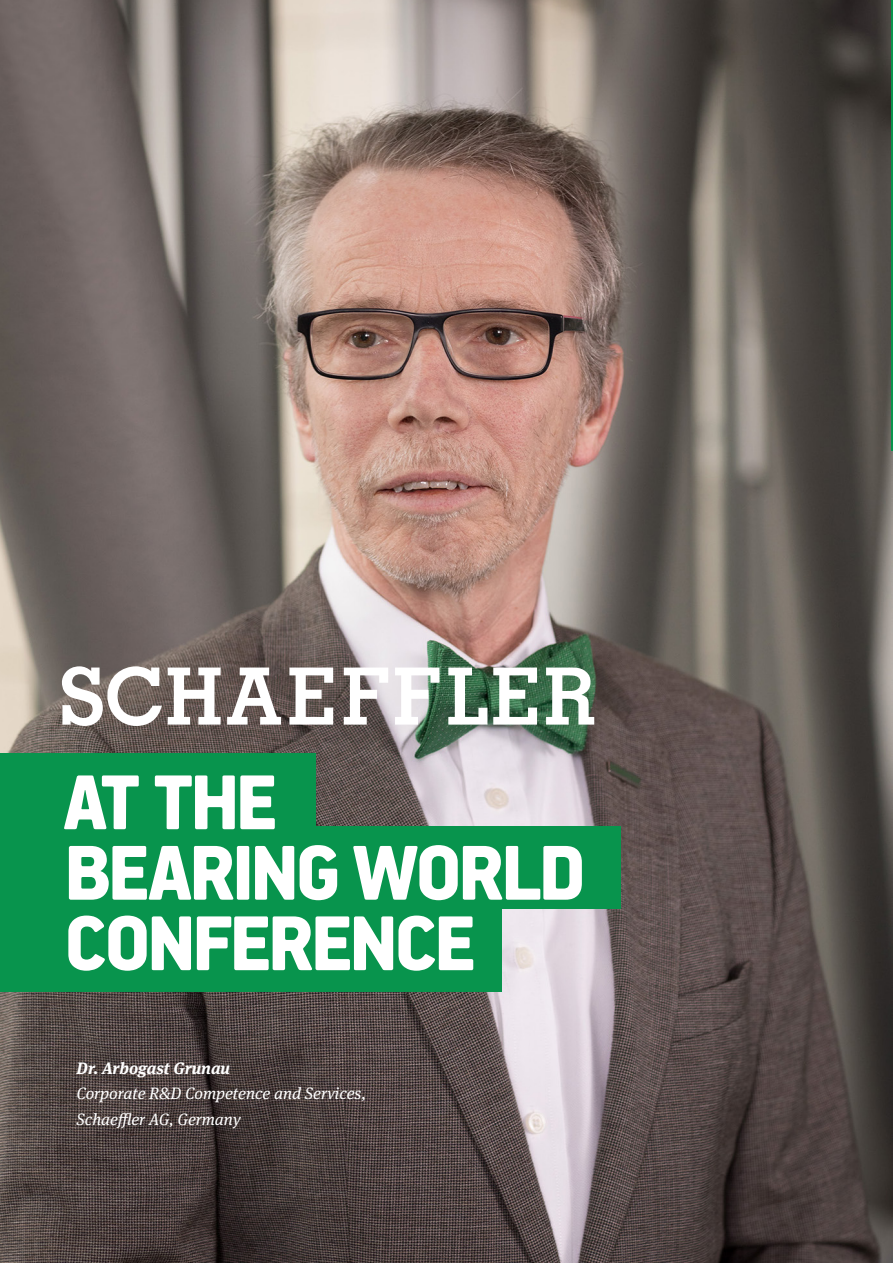
<style>
.page{position:relative;width:893px;height:1263px;background:#fff}
.page>*{position:absolute;margin:0;border:0;box-sizing:border-box;transform-origin:0 0}
.t1{font:900 87px/70.5px "PF Handbook Pro";letter-spacing:-.055em;color:#fff}
.t2{font:italic 16.5px/25.5px "Meta Serif Pro";color:#fff}
.t3{font:italic 700 16.5px "Meta Serif Pro";color:#fff}
</style>
<div class="page">
<img style="left:0;top:0;width:892px;height:1263px">
<div style="left:0;top:753px;width:315px;height:239px;background:#08944d"></div>
<svg style="left:62px;top:665px;width:532px;height:84px"></svg>
<div style="left:311px;top:827px;width:310px;height:82px;background:#08944d"></div>
<div style="left:315px;top:909px;width:186px;height:82px;background:#08944d"></div>
<hr style="left:892px;top:0;width:1px;height:450px;background:#08944d">
<p class="t1" style="left:65px;top:735px;width:527px">AT THE<br>BEARING WORLD<br>CONFERENCE</p>
<p class="t1" style="left:63px;top:765px;width:525px">AT THE<br>BEARING WORLD<br>CONFERENCE</p>
<p class="t3" style="left:76px;top:1055px;width:155px">Dr. Arbogast Grunau</p>
<p class="t2" style="left:76px;top:1080px;width:291px">Corporate R&amp;D Competence and Services,<br>Schaeffler AG, Germany</p>
</div>
